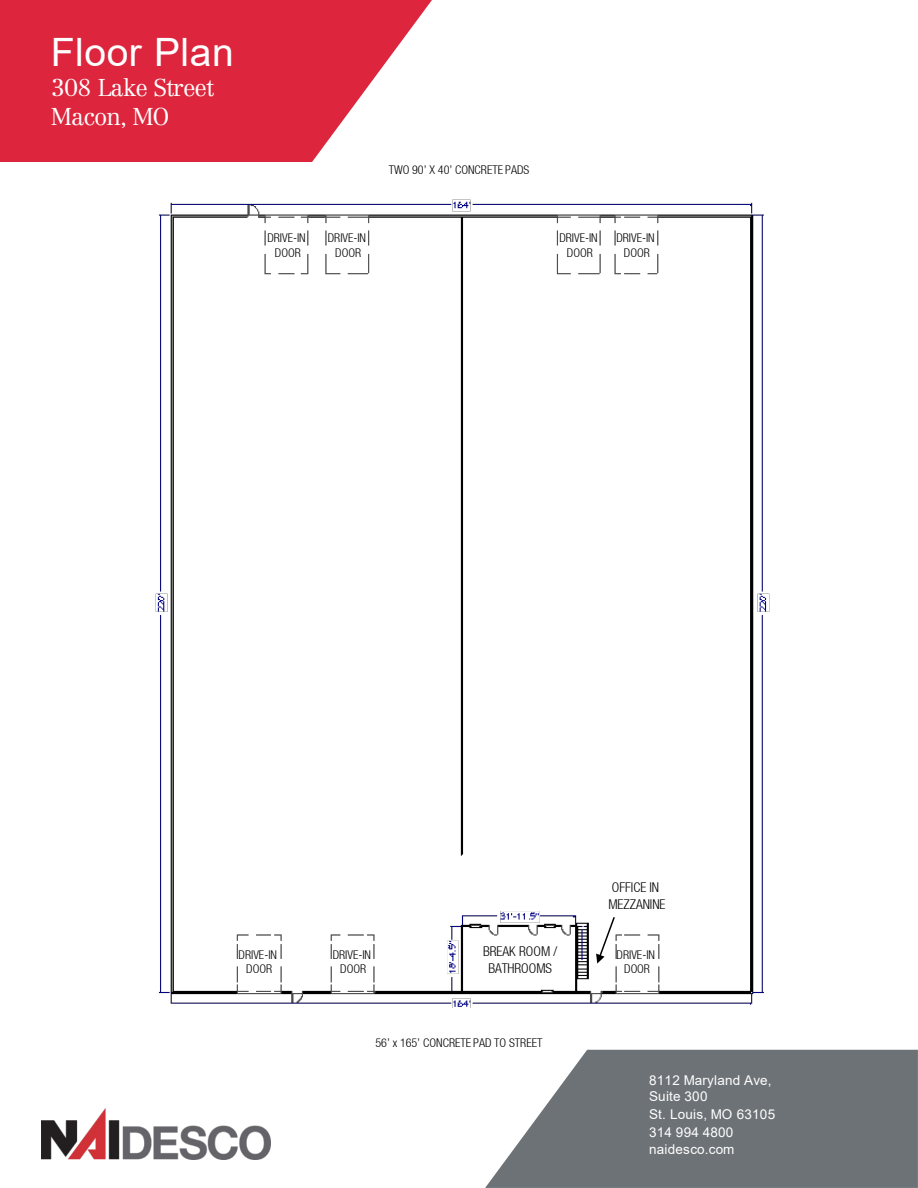
<style>
.page{position:relative;width:918px;height:1188px;background:#fff}
.page>*{position:absolute;margin:0;border:0;box-sizing:border-box;transform-origin:0 0}
.t1{font:39px "Arial";letter-spacing:.015em;color:#fff}
.t2{font:300 24px "Centennial LT Std";letter-spacing:-.035em;color:#fff}
.t3{font:13.5px/17.7px "Arial";letter-spacing:.015em;color:#fff}
.t4{font:300 condensed 13.5px "Helvetica Neue LT";letter-spacing:-.005em;color:#000}
.t5{font:300 condensed 12px "Helvetica Neue LT";color:#000}
</style>
<div class="page">
<img style="left:42px;top:1109px;width:229px;height:51px">
<svg style="left:485px;top:1050px;width:433px;height:138px;fill:#6d7276"></svg>
<svg style="left:0;top:0;width:432px;height:162px;fill:#dd263d"></svg>
<img style="left:155px;top:199px;width:705px;height:859px">
<div style="left:423px;top:1008px;width:72px;height:36px;background:#fff"></div>
<svg style="left:596px;top:915px;width:20px;height:49px"></svg>
<p class="t1" style="left:51px;top:26px;width:185px">Floor Plan</p>
<p class="t2" style="left:51px;top:74px;width:165px">308 Lake Street</p>
<p class="t2" style="left:51px;top:102px;width:120px">Macon, MO</p>
<p class="t5" style="left:389px;top:163px;width:142px">TWO 90’ X 40’ CONCRETE PADS</p>
<p class="t5" style="left:267px;top:231px;width:40px">DRIVE-IN</p>
<p class="t5" style="left:275px;top:246px;width:27px">DOOR</p>
<p class="t5" style="left:328px;top:231px;width:40px">DRIVE-IN</p>
<p class="t5" style="left:335px;top:246px;width:27px">DOOR</p>
<p class="t5" style="left:559px;top:231px;width:40px">DRIVE-IN</p>
<p class="t5" style="left:567px;top:246px;width:27px">DOOR</p>
<p class="t5" style="left:616px;top:231px;width:40px">DRIVE-IN</p>
<p class="t5" style="left:624px;top:246px;width:27px">DOOR</p>
<p class="t5" style="left:239px;top:948px;width:40px">DRIVE-IN</p>
<p class="t5" style="left:246px;top:962px;width:27px">DOOR</p>
<p class="t5" style="left:333px;top:948px;width:40px">DRIVE-IN</p>
<p class="t5" style="left:340px;top:962px;width:27px">DOOR</p>
<p class="t4" style="left:483px;top:944px;width:75px">BREAK ROOM /</p>
<p class="t4" style="left:488px;top:960px;width:65px">BATHROOMS</p>
<p class="t5" style="left:376px;top:1036px;width:169px">56’ x 165’ CONCRETE PAD TO STREET</p>
<p class="t4" style="left:612px;top:880px;width:49px">OFFICE IN</p>
<p class="t4" style="left:608px;top:896px;width:59px">MEZZANINE</p>
<p class="t5" style="left:617px;top:948px;width:40px">DRIVE-IN</p>
<p class="t5" style="left:624px;top:962px;width:27px">DOOR</p>
<p class="t3" style="left:649px;top:1072px;width:124px;line-height:16.2px">8112 Maryland Ave,<br>Suite 300</p>
<p class="t3" style="left:649px;top:1105px;width:128px">St. Louis, MO 63105<br>314 994 4800 naidesco.com</p>
</div>
